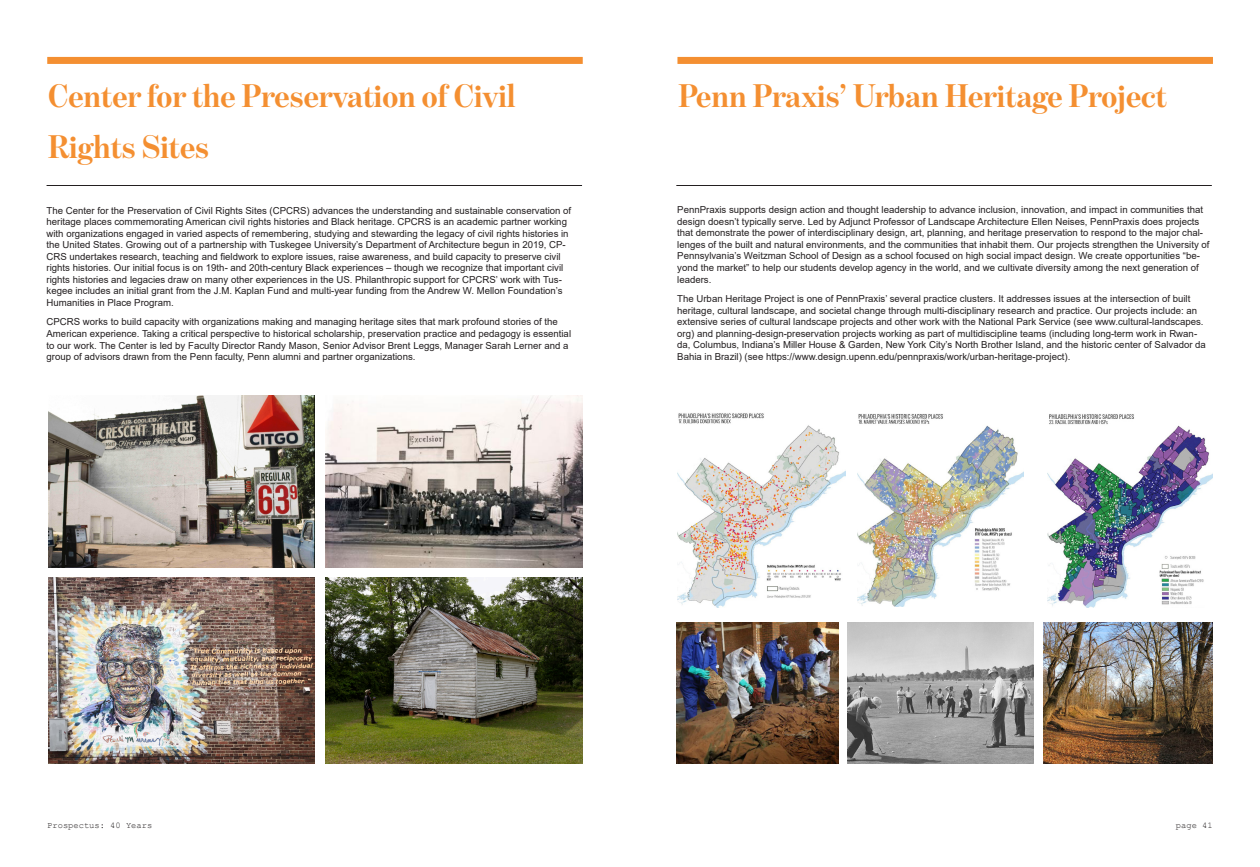
<style>
.page{position:relative;width:1260px;height:867px;background:#fff}
.page>*{position:absolute;margin:0;border:0;box-sizing:border-box;transform-origin:0 0}
.t1{font:700 33.25px/50.4px "Benton Mod Disp";color:#f48f31}
.t2{font:9.62px/11.5px "Arial";color:#231f20}
.t3{font:8.75px "Courier New";color:#231f20}
</style>
<div class="page">
<div style="left:47px;top:57px;width:536px;height:7px;background:#f48f31"></div>
<hr style="left:47px;top:185px;width:535px;height:1px;background:#231f20">
<img style="left:48px;top:396px;width:266px;height:171px">
<img style="left:325px;top:396px;width:257px;height:171px">
<img style="left:325px;top:577px;width:257px;height:185px">
<img style="left:48px;top:577px;width:266px;height:185px">
<div style="left:677px;top:57px;width:536px;height:7px;background:#f48f31"></div>
<hr style="left:676px;top:185px;width:536px;height:1px;background:#231f20">
<img style="left:677px;top:413px;width:168px;height:194px">
<img style="left:858px;top:414px;width:165px;height:192px">
<img style="left:1048px;top:414px;width:165px;height:193px">
<img style="left:1043px;top:622px;width:169px;height:140px">
<img style="left:848px;top:622px;width:185px;height:140px">
<img style="left:677px;top:622px;width:161px;height:140px">
<h1 class="t1" style="left:48px;top:71px;width:469px">Center for the Preservation of Civil<br>Rights Sites</h1>
<p class="t2" style="left:47px;top:204px;width:526px">The Center for the Preservation of Civil Rights Sites (CPCRS) advances the understanding and sustainable conservation of heritage places commemorating American civil rights histories and Black heritage. CPCRS is an academic partner working with organizations engaged in varied aspects of remembering, studying and stewarding the legacy of civil rights histories in the United States. Growing out of a partnership with Tuskegee University’s Department of Architecture begun in 2019, CP-CRS undertakes research, teaching and fieldwork to explore issues, raise awareness, and build capacity to preserve civil rights histories. Our initial focus is on 19th- and 20th-century Black experiences – though we recognize that important civil rights histories and legacies draw on many other experiences in the US. Philanthropic support for CPCRS’ work with Tus&shy;kegee includes an initial grant from the J.M. Kaplan Fund and multi-year funding from the Andrew W. Mellon Foundation’s Humanities in Place Program.</p>
<p class="t2" style="left:47px;top:316px;width:526px">CPCRS works to build capacity with organizations making and managing heritage sites that mark profound stories of the American experience. Taking a critical perspective to historical scholarship, preservation practice and pedagogy is essential to our work. The Center is led by Faculty Director Randy Mason, Senior Advisor Brent Leggs, Manager Sarah Lerner and a group of advisors drawn from the Penn faculty, Penn alumni and partner organizations.</p>
<h1 class="t1" style="left:678px;top:71px;width:490px">Penn Praxis’ Urban Heritage Project</h1>
<p class="t2" style="left:677px;top:204px;width:534px">PennPraxis supports design action and thought leadership to advance inclusion, innovation, and impact in communities that design doesn’t typically serve. Led by Adjunct Professor of Landscape Architecture Ellen Neises, PennPraxis does projects that demonstrate the power of interdisciplinary design, art, planning, and heritage preservation to respond to the major chal&shy;lenges of the built and natural environments, and the communities that inhabit them. Our projects strengthen the University of Pennsylvania’s Weitzman School of Design as a school focused on high social impact design. We create opportunities “be&shy;yond the market” to help our students develop agency in the world, and we cultivate diversity among the next generation of leaders.</p>
<p class="t2" style="left:677px;top:292px;width:530px">The Urban Heritage Project is one of PennPraxis’ several practice clusters. It addresses issues at the intersection of built heritage, cultural landscape, and societal change through multi-disciplinary research and practice. Our projects include: an extensive series of cultural landscape projects and other work with the National Park Service (see www.cultural-landscapes. org) and planning-design-preservation projects working as part of multidiscipline teams (including long-term work in Rwan&shy;da, Columbus, Indiana’s Miller House &amp; Garden, New York City’s North Brother Island, and the historic center of Salvador da Bahia in Brazil) (see https://www.design.upenn.edu/pennpraxis/work/urban-heritage-project).</p>
<p class="t3" style="left:47px;top:819px;width:107px">Prospectus: 40 Years</p>
<p class="t3" style="left:1176px;top:819px;width:38px">page 41</p>
</div>
